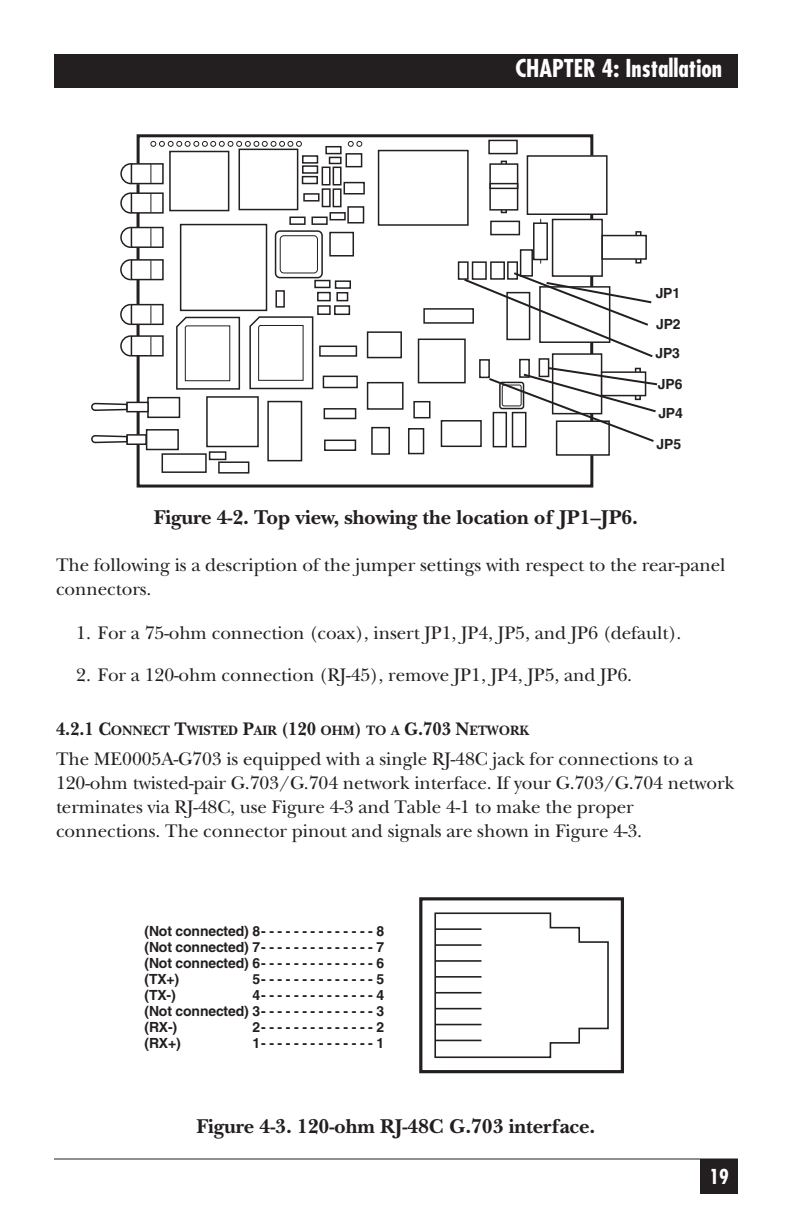
<style>
.page{position:relative;width:792px;height:1224px;background:#fff}
.page>*{position:absolute;margin:0;border:0;box-sizing:border-box;transform-origin:0 0}
.t1{font:700 condensed 24px "Futura";color:#fff}
.t2{font:700 20.8px "New Baskerville";letter-spacing:-.005em;color:#231f20}
.t3{font:700 condensed 20px "Futura";color:#fff}
.t4{font:19px/24px "New Baskerville";letter-spacing:-.005em;color:#231f20}
.t5{font:700 14.2px "New Baskerville";letter-spacing:-.005em;color:#231f20;scale:.95 1}
.t6{font:700 14px/16px "Helvetica";letter-spacing:-.01em;color:#231f20;text-align:justify}
.s1{font-size:19px}
</style>
<div class="page">
<div style="left:54px;top:54px;width:684px;height:34px;background:#231f20"></div>
<div style="left:700px;top:1159px;width:38px;height:35px;background:#231f20"></div>
<hr style="left:54px;top:1158px;width:684px;height:2px;background:#231f20">
<div style="left:419px;top:897px;width:205px;height:176px;border:3px solid #231f20"></div>
<svg style="left:434px;top:912px;width:175px;height:147px"></svg>
<hr style="left:435px;top:1040px;width:47px;height:1px;background:#231f20">
<hr style="left:435px;top:1024px;width:47px;height:1px;background:#231f20">
<hr style="left:435px;top:1008px;width:47px;height:1px;background:#231f20">
<hr style="left:435px;top:992px;width:47px;height:2px;background:#231f20">
<hr style="left:435px;top:976px;width:47px;height:2px;background:#231f20">
<hr style="left:435px;top:960px;width:47px;height:2px;background:#231f20">
<hr style="left:435px;top:944px;width:47px;height:2px;background:#231f20">
<hr style="left:435px;top:928px;width:47px;height:2px;background:#231f20">
<svg style="left:135px;top:134px;width:459px;height:354px"></svg>
<div style="left:556px;top:420px;width:54px;height:36px;background:#fff;border:2px solid #231f20"></div>
<div style="left:131px;top:335px;width:33px;height:22px;background:#fff;border:2px solid #231f20"></div>
<svg style="left:120px;top:163px;width:13px;height:194px"></svg>
<div style="left:146px;top:429px;width:33px;height:21px;background:#fff;border:2px solid #231f20"></div>
<div style="left:126px;top:434px;width:21px;height:11px;background:#231f20"></div>
<svg style="left:91px;top:367px;width:60px;height:77px"></svg>
<svg style="left:151px;top:141px;width:507px;height:303px"></svg>
<p class="t1" style="left:515px;top:58px;width:208px">CHAPTER 4: Installation</p>
<p class="t6" style="left:655px;top:280px;width:29px;line-height:30px;text-align:left">JP1<br>JP2<br>JP3<br>JP6<br>JP4</p>
<p class="t6" style="left:657px;top:438px;width:26px">JP5</p>
<p class="t2" style="left:154px;top:510px;width:486px">Figure 4-2. Top view, showing the location of JP1–JP6.</p>
<p class="t4" style="left:56px;top:555px;width:671px">The following is a description of the jumper settings with respect to the rear-panel connectors.</p>
<p class="t4" style="left:76px;top:623px;width:607px">1. For a 75-ohm connection (coax), insert JP1, JP4, JP5, and JP6 (default).</p>
<p class="t4" style="left:76px;top:665px;width:557px">2. For a 120-ohm connection (RJ-45), remove JP1, JP4, JP5, and JP6.</p>
<p class="t5" style="left:56px;top:725px;width:499px"><span class="s1">4.2.1 C</span>ONNECT <span class="s1">T</span>WISTED <span class="s1">P</span>AIR <span class="s1">(120</span> OHM<span class="s1">)</span> TO A <span class="s1">G.703 N</span>ETWORK</p>
<p class="t4" style="left:56px;top:749px;width:680px">The ME0005A-G703 is equipped with a single RJ-48C jack for connections to a 120-ohm twisted-pair G.703/G.704 network interface. If your G.703/G.704 network terminates via RJ-48C, use Figure 4-3 and Table 4-1 to make the proper connections. The connector pinout and signals are shown in Figure 4-3.</p>
<p class="t6" style="left:144px;top:924px;width:241px">(Not connected) 8- - - - - - - - - - - - - - 8 (Not connected) 7- - - - - - - - - - - - - - 7 (Not connected) 6- - - - - - - - - - - - - - 6 (TX+)</p>
<p class="t6" style="left:252px;top:972px;width:133px">5- - - - - - - - - - - - - - 5</p>
<p class="t6" style="left:144px;top:988px;width:33px">(TX-)</p>
<p class="t6" style="left:144px;top:988px;width:241px;text-indent:108px">4- - - - - - - - - - - - - - 4 (Not connected) 3- - - - - - - - - - - - - - 3 (RX-)</p>
<p class="t6" style="left:252px;top:1020px;width:133px">2- - - - - - - - - - - - - - 2</p>
<p class="t6" style="left:144px;top:1036px;width:38px">(RX+)</p>
<p class="t6" style="left:252px;top:1036px;width:133px">1- - - - - - - - - - - - - - 1</p>
<p class="t2" style="left:197px;top:1119px;width:400px">Figure 4-3. 120-ohm RJ-48C G.703 interface.</p>
<p class="t3" style="left:709px;top:1168px;width:21px">19</p>
</div>
